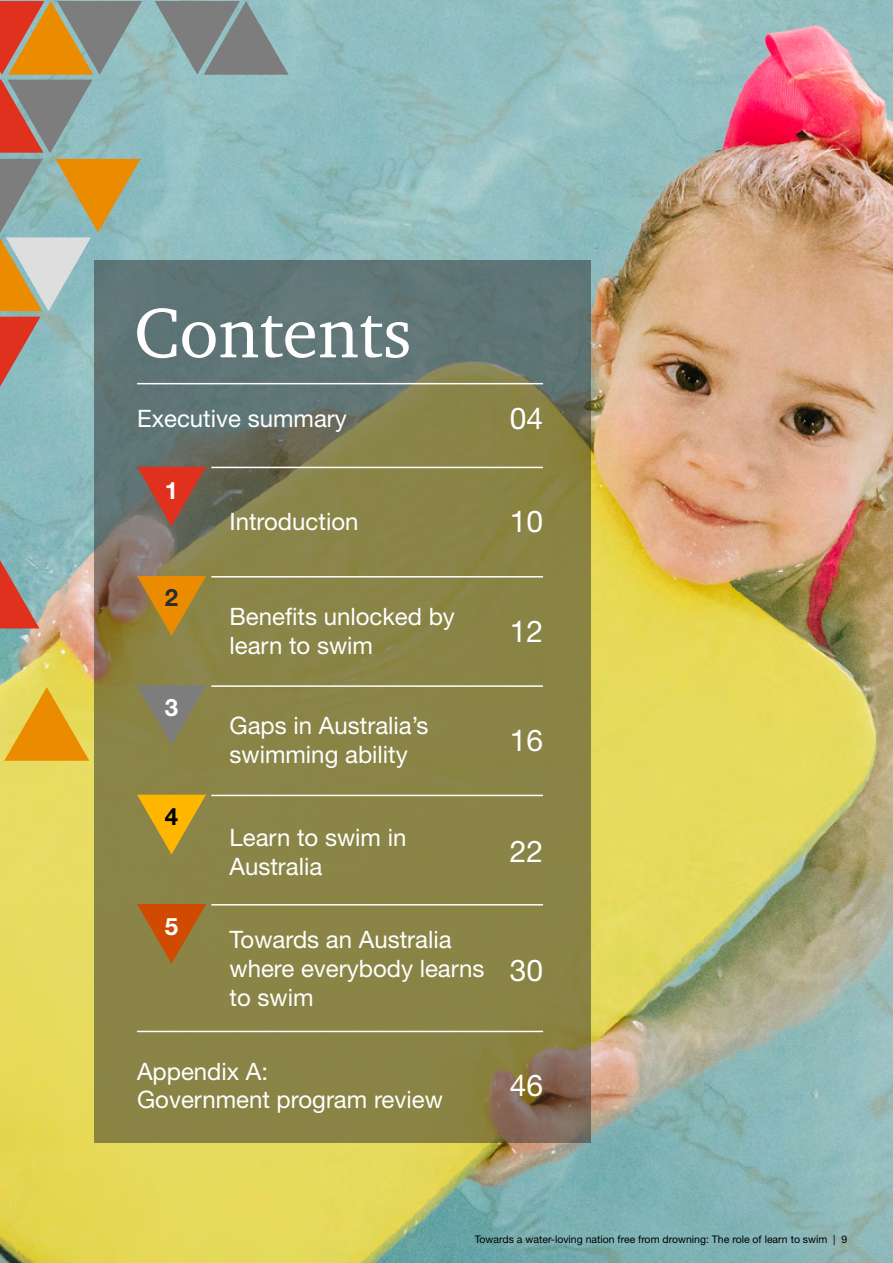
<style>
.page{position:relative;width:893px;height:1263px;background:#fff}
.page>*{position:absolute;margin:0;border:0;box-sizing:border-box;transform-origin:0 0}
.t1{font:72px "Charter ITC Pro";color:#fff}
.t2{font:30px "Helvetica Neue LT Std";color:#fff}
.t3{font:24px/28.8px "Helvetica Neue LT Std";color:#fff}
.t4{font:700 24px "Helvetica Neue LT Std";color:#fff}
.t5{font:700 24px "Helvetica Neue LT Std";color:#2d2d2d}
.t6{font:700 24px "Helvetica Neue LT Std";color:#000}
.t7{font:10.5px "Helvetica Neue LT Std";color:#000}
</style>
<div class="page">
<img style="left:0;top:0;width:893px;height:1263px">
<svg style="left:94px;top:260px;width:496px;height:883px;background:#807f50"></svg>
<hr style="left:137px;top:1031px;width:406px;height:1px;background:#fff">
<hr style="left:137px;top:383px;width:406px;height:1px;background:#fff">
<hr style="left:211px;top:467px;width:332px;height:1px;background:#fff">
<svg style="left:137px;top:467px;width:69px;height:59px;background:#a34d3f"></svg>
<hr style="left:211px;top:576px;width:332px;height:1px;background:#fff">
<svg style="left:137px;top:576px;width:69px;height:60px;background:#ba8523"></svg>
<hr style="left:211px;top:685px;width:332px;height:2px;background:#fff">
<svg style="left:137px;top:685px;width:69px;height:60px;background:#838061"></svg>
<hr style="left:211px;top:795px;width:332px;height:1px;background:#fff">
<svg style="left:137px;top:795px;width:69px;height:59px;background:#c49d23"></svg>
<hr style="left:211px;top:904px;width:332px;height:1px;background:#fff">
<svg style="left:137px;top:904px;width:69px;height:60px;background:#ac6724"></svg>
<svg style="left:155px;top:1px;width:134px;height:74px;background:#859595"></svg>
<svg style="left:0;top:1px;width:142px;height:152px;background:#a48d76"></svg>
<svg style="left:0;top:159px;width:141px;height:152px;background:#a5a88b"></svg>
<svg style="left:0;top:317px;width:40px;height:70px;background:#b4756e"></svg>
<svg style="left:4px;top:687px;width:85px;height:74px;background:#e8b32d"></svg>
<svg style="left:0;top:560px;width:39px;height:68px;background:#b3726b"></svg>
<h1 class="t1" style="left:134px;top:288px;width:279px">Contents</h1>
<p class="t3" style="left:137px;top:404px;width:211px">Executive summary</p>
<p class="t4" style="left:165px;top:475px;width:15px">1</p>
<p class="t2" style="left:510px;top:401px;width:35px">04</p>
<p class="t5" style="left:165px;top:583px;width:15px">2</p>
<p class="t4" style="left:165px;top:692px;width:15px">3</p>
<p class="t6" style="left:165px;top:802px;width:15px">4</p>
<p class="t4" style="left:165px;top:911px;width:15px">5</p>
<p class="t3" style="left:230px;top:506px;width:130px">Introduction</p>
<p class="t2" style="left:510px;top:503px;width:35px">10</p>
<p class="t3" style="left:230px;top:602px;width:227px">Benefits unlocked by learn to swim</p>
<p class="t3" style="left:230px;top:711px;width:201px">Gaps in Australia’s swimming ability</p>
<p class="t3" style="left:230px;top:822px;width:178px">Learn to swim in<br>Australia</p>
<p class="t3" style="left:229px;top:925px;width:257px">Towards an Australia where everybody learns to swim</p>
<p class="t2" style="left:510px;top:613px;width:35px">12</p>
<p class="t2" style="left:510px;top:722px;width:35px">16</p>
<p class="t2" style="left:510px;top:834px;width:35px">22</p>
<p class="t2" style="left:510px;top:953px;width:35px">30</p>
<p class="t3" style="left:137px;top:1056px;width:307px">Appendix A:<br>Government program review</p>
<p class="t2" style="left:510px;top:1068px;width:35px">46</p>
<p class="t7" style="left:475px;top:1233px;width:374px">Towards a water-loving nation free from drowning: The role of learn to swim | 9</p>
</div>
